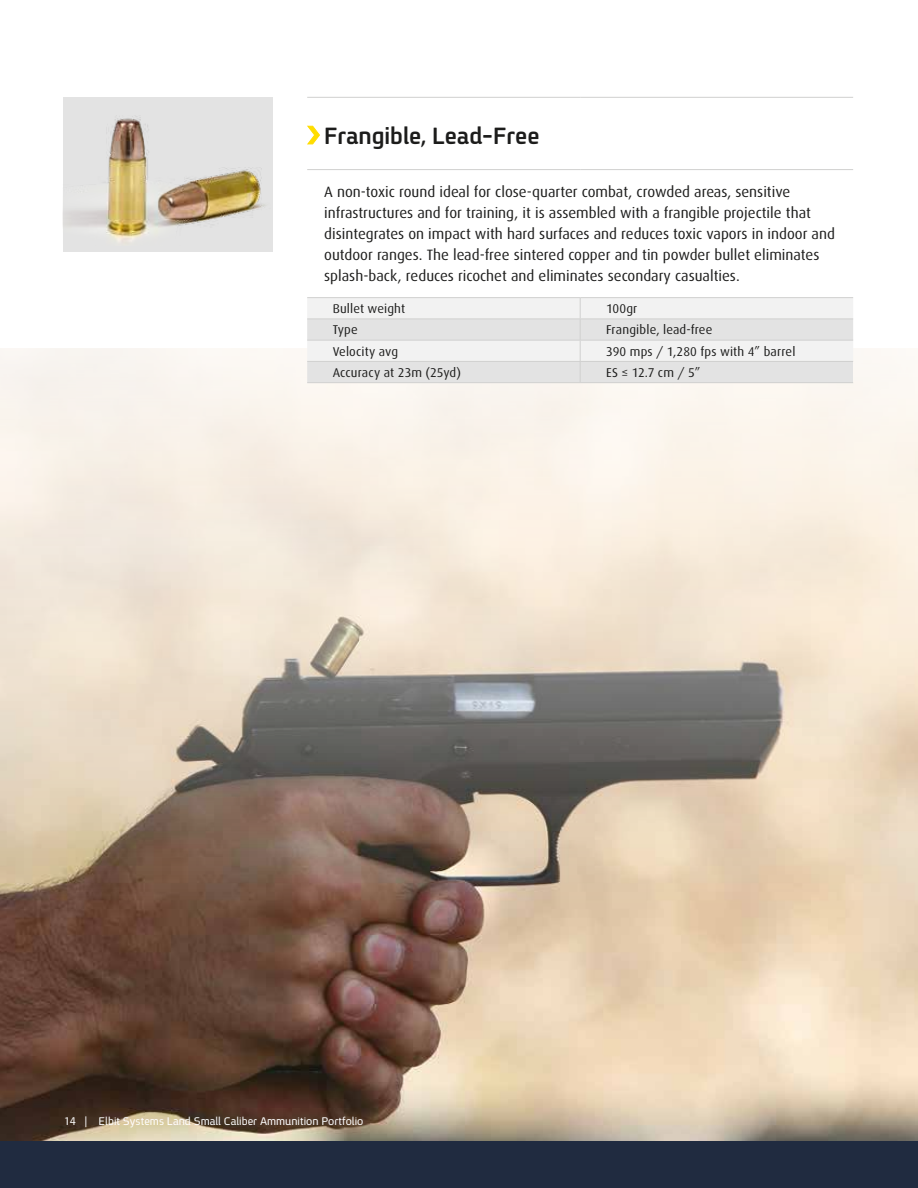
<style>
.page{position:relative;width:918px;height:1188px;background:#fff}
.page>*{position:absolute;margin:0;border:0;box-sizing:border-box;transform-origin:0 0}
.t1{font:700 25.5px "Fb Spoiler Eng";color:#1c1c1b}
.t2{font:15px/21px "Dax";color:#1c1c1b}
.t3{font:12.75px "Dax";letter-spacing:.01em;color:#1c1c1b}
.t4{font:12px "Fb Spoiler Eng";color:#fff}
</style>
<div class="page">
<img style="left:0;top:349px;width:918px;height:792px">
<hr style="left:307px;top:97px;width:273px;height:1px;background:#d0d0cf">
<hr style="left:580px;top:97px;width:273px;height:1px;background:#d0d0cf">
<hr style="left:307px;top:169px;width:273px;height:1px;background:#d0d0cf">
<hr style="left:580px;top:169px;width:273px;height:1px;background:#d0d0cf">
<hr style="left:307px;top:297px;width:273px;height:1px;background:#d0d0cf">
<hr style="left:580px;top:297px;width:273px;height:1px;background:#d0d0cf">
<svg style="left:307px;top:298px;width:546px;height:84px"></svg>
<hr style="left:307px;top:382px;width:273px;height:1px;background:#d0d0cf">
<hr style="left:580px;top:382px;width:273px;height:1px;background:#d0d0cf">
<div style="left:63px;top:97px;width:210px;height:155px;background:#e3e3e3"></div>
<img style="left:66px;top:116px;width:200px;height:126px">
<svg style="left:307px;top:125px;width:13px;height:20px"></svg>
<div style="left:0;top:1141px;width:918px;height:47px;background:#202b40"></div>
<h3 class="t1" style="left:324px;top:123px;width:217px">Frangible, Lead-Free</h3>
<p class="t2" style="left:324px;top:182px;width:512px">A non-toxic round ideal for close-quarter combat, crowded areas, sensitive infrastructures and for training, it is assembled with a frangible projectile that disintegrates on impact with hard surfaces and reduces toxic vapors in indoor and outdoor ranges. The lead-free sintered copper and tin powder bullet eliminates splash-back, reduces ricochet and eliminates secondary casualties.</p>
<p class="t3" style="left:333px;top:302px;width:74px">Bullet weight</p>
<p class="t3" style="left:606px;top:302px;width:33px">100gr</p>
<p class="t3" style="left:333px;top:323px;width:27px">Type</p>
<p class="t3" style="left:606px;top:323px;width:108px">Frangible, lead-free</p>
<p class="t3" style="left:333px;top:344px;width:67px">Velocity avg</p>
<p class="t3" style="left:606px;top:344px;width:191px">390 mps / 1,280 fps with 4" barrel</p>
<p class="t3" style="left:333px;top:366px;width:130px">Accuracy at 23m (25yd)</p>
<p class="t3" style="left:606px;top:366px;width:13px">ES</p>
<p class="t3" style="left:632px;top:366px;width:70px">12.7 cm / 5"</p>
<p class="t4" style="left:64px;top:1115px;width:301px">14 | Elbit Systems Land Small Caliber Ammunition Portfolio</p>
</div>
